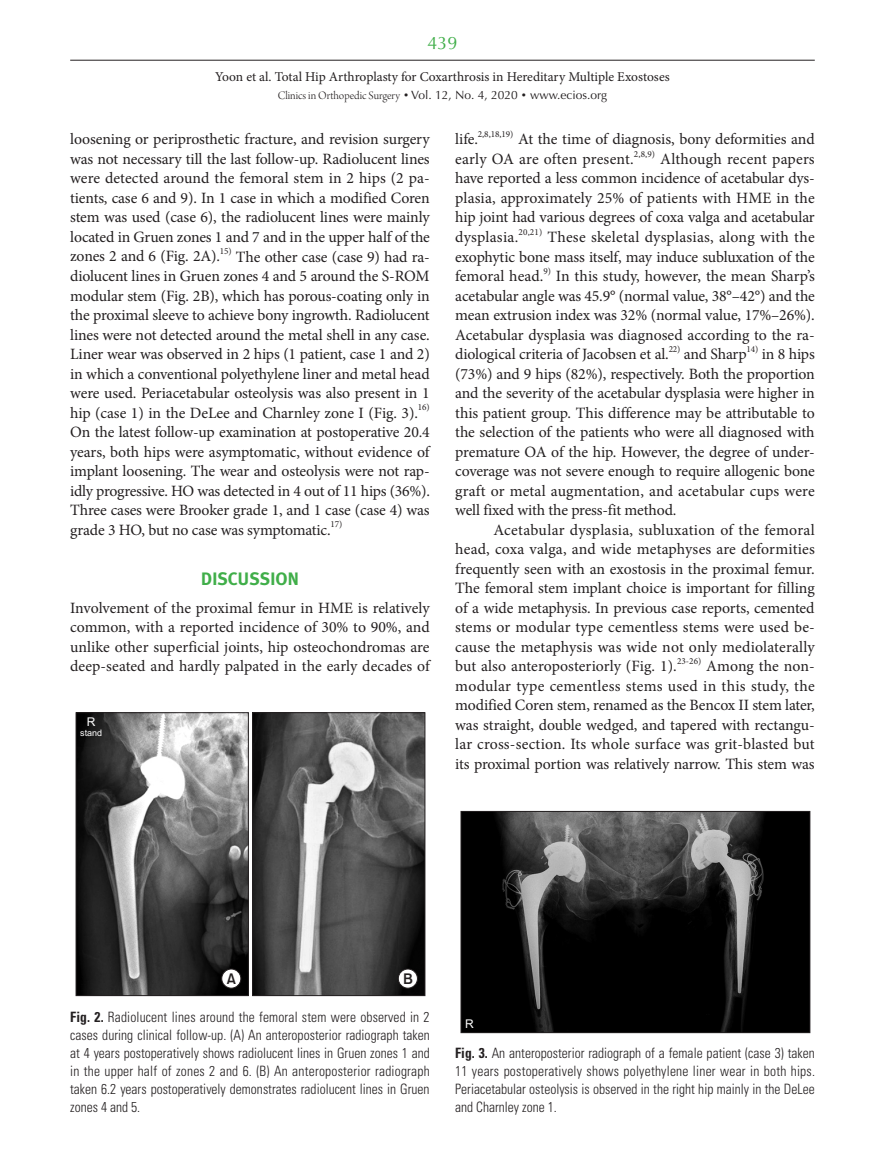
<style>
.page{position:relative;width:885px;height:1170px;background:#fff}
.page>*{position:absolute;margin:0;border:0;box-sizing:border-box;transform-origin:0 0}
.t1{font:700 18px "Meta Plus";letter-spacing:-.01em;color:#40ae49}
.t2{font:18px "Optima LT Std";color:#40ae49}
.t3{font:15.75px/19.5px "Minion Pro";letter-spacing:-.005em;color:#231f20;text-align:justify}
.t4{font:15px "Gothic 725 BT Bold A";color:#231f20}
.t5{font:300 condensed 14.25px/18px "Univers LT Std";color:#231f20;text-align:justify;scale:.95 1}
.t6{font:13.5px "Minion Pro";color:#231f20}
.t7{font:12px "Optima LT Std";color:#231f20}
.t8{font:12px "Arial";color:#fff}
.t9{font:9.15px "Minion Pro";letter-spacing:-.005em;color:#231f20}
.t10{font:9px "Arial";color:#fff}
.s1{font-family:"Arno Pro Light Display"}
.s2{font-size:9px}
.s3{font-weight:700}
</style>
<div class="page">
<hr style="left:70px;top:60px;width:744px;height:1px;background:#231f20">
<svg style="left:75px;top:712px;width:350px;height:284px;background:#606060"></svg>
<img style="left:462px;top:813px;width:346px;height:217px">
<div style="left:460px;top:811px;width:350px;height:221px;border:1px solid #231f20"></div>
<p class="t2" style="left:427px;top:32px;width:32px">439</p>
<p class="t6" style="left:215px;top:68px;width:456px">Yoon et al. Total Hip Arthroplasty for Coxarthrosis in Hereditary Multiple Exostoses</p>
<p class="t7" style="left:278px;top:88px;width:331px"><span class="s1">Clinics in Orthopedic Surgery</span> <span class="s2">•</span> Vol. 12, No. 4, 2020 <span class="s2">•</span> www.ecios.org</p>
<p class="t3" style="left:70px;top:130px;width:361px">loosening or periprosthetic fracture, and revision surgery was not necessary till the last follow-up. Radiolucent lines were detected around the femoral stem in 2 hips (2 pa&shy;tients, case 6 and 9). In 1 case in which a modified Coren stem was used (case 6), the radiolucent lines were mainly located in Gruen zones 1 and 7 and in the upper half of the zones 2 and 6 (Fig. 2A).</p>
<p class="t3" style="left:455px;top:130px;width:24px">life.</p>
<p class="t9" style="left:478px;top:128px;width:37px">2,8,18,19)</p>
<p class="t3" style="left:455px;top:130px;width:361px;text-indent:63px">At the time of diagnosis, bony deformities and early OA are often present.</p>
<p class="t9" style="left:634px;top:147px;width:23px">2,8,9)</p>
<p class="t3" style="left:455px;top:149px;width:361px;text-indent:205px">Although recent papers have reported a less common incidence of acetabular dys&shy;plasia, approximately 25% of patients with HME in the hip joint had various degrees of coxa valga and acetabular dysplasia.</p>
<p class="t9" style="left:518px;top:225px;width:25px">20,21)</p>
<p class="t3" style="left:455px;top:227px;width:361px;text-indent:92px">These skeletal dysplasias, along with the exophytic bone mass itself, may induce subluxation of the femoral head.</p>
<p class="t9" style="left:220px;top:245px;width:13px">15)</p>
<p class="t3" style="left:70px;top:247px;width:361px;text-indent:166px">The other case (case 9) had ra&shy;diolucent lines in Gruen zones 4 and 5 around the S-ROM modular stem (Fig. 2B), which has porous-coating only in the proximal sleeve to achieve bony ingrowth. Radiolucent lines were not detected around the metal shell in any case.<br>Liner wear was observed in 2 hips (1 patient, case 1 and 2) in which a conventional polyethylene liner and metal head were used. Periacetabular osteolysis was also present in 1 hip (case 1) in the DeLee and Charnley zone I (Fig. 3).</p>
<p class="t9" style="left:543px;top:264px;width:9px">9)</p>
<p class="t3" style="left:455px;top:266px;width:361px;text-indent:101px">In this study, however, the mean Sharp’s acetabular angle was 45.9° (normal value, 38°–42°) and the mean extrusion index was 32% (normal value, 17%–26%).<br>Acetabular dysplasia was diagnosed according to the ra&shy;diological criteria of Jacobsen et al.</p>
<p class="t9" style="left:668px;top:342px;width:13px">22)</p>
<p class="t3" style="left:683px;top:344px;width:64px">and Sharp</p>
<p class="t9" style="left:746px;top:342px;width:13px">14)</p>
<p class="t3" style="left:455px;top:344px;width:361px;text-indent:306px">in 8 hips (73%) and 9 hips (82%), respectively. Both the proportion and the severity of the acetabular dysplasia were higher in this patient group. This difference may be attributable to the selection of the patients who were all diagnosed with premature OA of the hip. However, the degree of under&shy;coverage was not severe enough to require allogenic bone graft or metal augmentation, and acetabular cups were well fixed with the press-fit method.</p>
<p class="t3" style="left:455px;top:520px;width:361px;text-indent:38px">Acetabular dysplasia, subluxation of the femoral head, coxa valga, and wide metaphyses are deformities frequently seen with an exostosis in the proximal femur.<br>The femoral stem implant choice is important for filling of a wide metaphysis. In previous case reports, cemented stems or modular type cementless stems were used be&shy;cause the metaphysis was wide not only mediolaterally but also anteroposteriorly (Fig. 1).</p>
<p class="t9" style="left:418px;top:401px;width:13px">16)</p>
<p class="t3" style="left:70px;top:422px;width:361px">On the latest follow-up examination at postoperative 20.4 years, both hips were asymptomatic, without evidence of implant loosening. The wear and osteolysis were not rap&shy;idly progressive. HO was detected in 4 out of 11 hips (36%).<br>Three cases were Brooker grade 1, and 1 case (case 4) was grade 3 HO, but no case was symptomatic.</p>
<p class="t9" style="left:330px;top:518px;width:13px">17)</p>
<p class="t1" style="left:201px;top:568px;width:100px">DISCUSSION</p>
<p class="t3" style="left:70px;top:598px;width:361px">Involvement of the proximal femur in HME is relatively common, with a reported incidence of 30% to 90%, and unlike other superficial joints, hip osteochondromas are deep-seated and hardly palpated in the early decades of</p>
<p class="t9" style="left:677px;top:654px;width:26px">23-26)</p>
<p class="t3" style="left:455px;top:656px;width:361px;text-indent:251px">Among the non&shy;modular type cementless stems used in this study, the modified Coren stem, renamed as the Bencox II stem later, was straight, double wedged, and tapered with rectangu&shy;lar cross-section. Its whole surface was grit-blasted but its proximal portion was relatively narrow. This stem was</p>
<p class="t8" style="left:87px;top:716px;width:10px">R</p>
<p class="t10" style="left:80px;top:729px;width:24px">stand</p>
<p class="t4" style="left:227px;top:969px;width:11px">A</p>
<p class="t4" style="left:403px;top:969px;width:11px">B</p>
<p class="t5" style="left:70px;top:1007px;width:380px"><span class="s3">Fig. 2.</span> Radiolucent lines around the femoral stem were observed in 2 cases during clinical follow-up. (A) An anteroposterior radiograph taken at 4 years postoperatively shows radiolucent lines in Gruen zones 1 and in the upper half of zones 2 and 6. (B) An anteroposterior radiograph taken 6.2 years postoperatively demonstrates radiolucent lines in Gruen zones 4 and 5.</p>
<p class="t8" style="left:465px;top:1016px;width:10px">R</p>
<p class="t5" style="left:455px;top:1043px;width:380px"><span class="s3">Fig. 3.</span> An anteroposterior radiograph of a female patient (case 3) taken 11 years postoperatively shows polyethylene liner wear in both hips.<br>Periacetabular osteolysis is observed in the right hip mainly in the DeLee and Charnley zone 1.</p>
</div>
